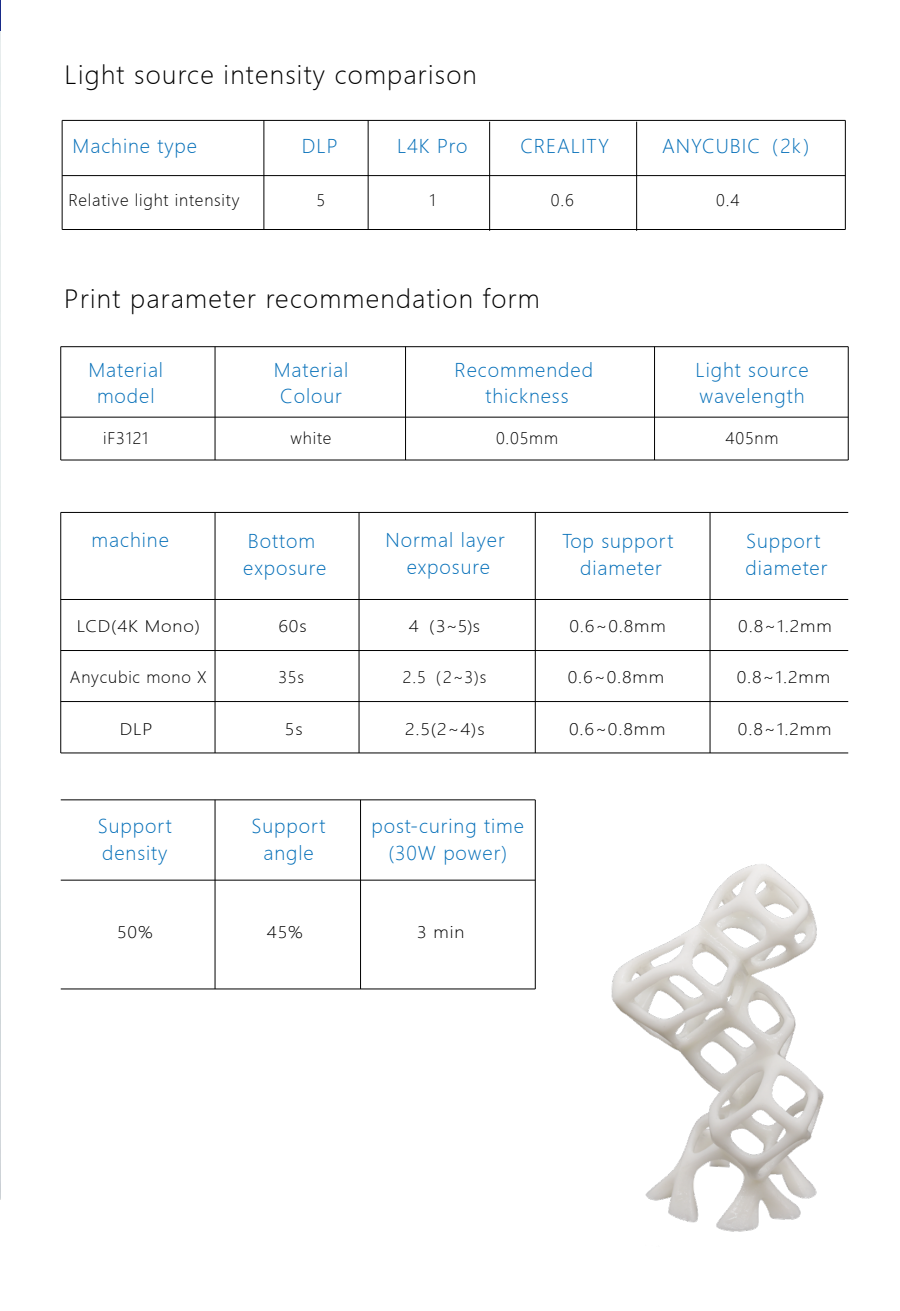
<style>
.page{position:relative;width:900px;height:1311px;background:#fff}
.page>*{position:absolute;margin:0;border:0;box-sizing:border-box;transform-origin:0 0}
.t1{font:300 24.75px "Microsoft Ya Hei";letter-spacing:.05em;color:#000}
.t2{font:300 18.75px/27px "Microsoft Ya Hei";letter-spacing:.05em;color:#036eb8;text-align:center}
.t3{font:300 15.75px "Microsoft Ya Hei";letter-spacing:.05em;color:#000;scale:1.1 1}
.t4{font:300 15.75px "Microsoft Ya Hei";letter-spacing:.05em;color:#000}
</style>
<div class="page">
<img style="left:0;top:31px;width:1px;height:1169px">
<hr style="left:0;top:0;width:1px;height:31px;background:#172a88">
<hr style="left:61px;top:346px;width:787px;height:1px;background:#000">
<hr style="left:61px;top:417px;width:787px;height:1px;background:#000">
<hr style="left:215px;top:347px;width:1px;height:113px;background:#000">
<hr style="left:405px;top:347px;width:1px;height:113px;background:#000">
<hr style="left:654px;top:347px;width:1px;height:113px;background:#000">
<hr style="left:62px;top:120px;width:783px;height:1px;background:#000">
<hr style="left:62px;top:175px;width:783px;height:1px;background:#000">
<hr style="left:62px;top:229px;width:783px;height:1px;background:#000">
<hr style="left:264px;top:120px;width:1px;height:109px;background:#000">
<hr style="left:368px;top:120px;width:1px;height:109px;background:#000">
<hr style="left:489px;top:122px;width:1px;height:109px;background:#000">
<hr style="left:636px;top:122px;width:1px;height:109px;background:#000">
<hr style="left:62px;top:120px;width:1px;height:109px;background:#000">
<hr style="left:845px;top:120px;width:1px;height:109px;background:#000">
<hr style="left:61px;top:460px;width:787px;height:1px;background:#000">
<hr style="left:61px;top:347px;width:1px;height:113px;background:#000">
<hr style="left:848px;top:347px;width:1px;height:113px;background:#000">
<img style="left:342px;top:819px;width:482px;height:413px">
<hr style="left:61px;top:512px;width:787px;height:1px;background:#000">
<hr style="left:61px;top:599px;width:787px;height:1px;background:#000">
<hr style="left:61px;top:650px;width:787px;height:1px;background:#000">
<hr style="left:61px;top:799px;width:474px;height:1px;background:#000">
<hr style="left:61px;top:879px;width:474px;height:1px;background:#000">
<hr style="left:215px;top:512px;width:1px;height:241px;background:#000">
<hr style="left:359px;top:512px;width:1px;height:241px;background:#000">
<hr style="left:535px;top:512px;width:1px;height:241px;background:#000">
<hr style="left:710px;top:512px;width:1px;height:241px;background:#000">
<hr style="left:215px;top:799px;width:1px;height:189px;background:#000">
<hr style="left:360px;top:799px;width:1px;height:189px;background:#000">
<hr style="left:61px;top:988px;width:474px;height:1px;background:#000">
<hr style="left:61px;top:701px;width:787px;height:1px;background:#000">
<hr style="left:61px;top:752px;width:787px;height:1px;background:#000">
<hr style="left:61px;top:512px;width:1px;height:241px;background:#000">
<hr style="left:535px;top:799px;width:1px;height:189px;background:#000">
<h1 class="t1" style="left:65px;top:59px;width:414px">Light source intensity comparison</h1>
<p class="t2" style="left:73px;top:132px;width:126px">Machine type</p>
<p class="t2" style="left:302px;top:132px;width:37px">DLP</p>
<p class="t2" style="left:397px;top:132px;width:72px">L4K Pro</p>
<p class="t2" style="left:520px;top:132px;width:90px">CREALITY</p>
<p class="t2" style="left:662px;top:132px;width:160px">ANYCUBIC（2k）</p>
<p class="t4" style="left:68px;top:190px;width:173px">Relative light intensity</p>
<p class="t4" style="left:317px;top:190px;width:10px">5</p>
<p class="t4" style="left:430px;top:190px;width:8px">1</p>
<p class="t4" style="left:551px;top:190px;width:24px">0.6</p>
<p class="t4" style="left:716px;top:190px;width:25px">0.4</p>
<h1 class="t1" style="left:64px;top:283px;width:477px">Print parameter recommendation form</h1>
<p class="t2" style="left:88px;top:357px;width:76px;line-height:25.5px">Material model</p>
<p class="t4" style="left:103px;top:428px;width:46px">iF3121</p>
<p class="t2" style="left:274px;top:357px;width:76px;line-height:25.5px">Material<br>Colour</p>
<p class="t4" style="left:291px;top:428px;width:42px">white</p>
<p class="t2" style="left:455px;top:357px;width:140px;line-height:25.5px">Recommended thickness</p>
<p class="t4" style="left:496px;top:428px;width:63px">0.05mm</p>
<p class="t2" style="left:696px;top:357px;width:115px;line-height:25.5px;text-align:left">Light source wavelength</p>
<p class="t4" style="left:726px;top:428px;width:54px">405nm</p>
<p class="t2" style="left:92px;top:526px;width:79px">machine</p>
<p class="t2" style="left:243px;top:527px;width:85px;text-align:left">Bottom exposure</p>
<p class="t2" style="left:385px;top:526px;width:121px">Normal layer exposure</p>
<p class="t2" style="left:562px;top:527px;width:113px">Top support diameter</p>
<p class="t2" style="left:746px;top:527px;width:83px;text-align:left">Support diameter</p>
<p class="t3" style="left:77px;top:615px;width:113px">LCD(4K Mono)</p>
<p class="t3" style="left:278px;top:615px;width:27px">60s</p>
<p class="t3" style="left:409px;top:615px;width:66px">4（3~5)s</p>
<p class="t3" style="left:569px;top:615px;width:89px">0.6~0.8mm</p>
<p class="t3" style="left:738px;top:615px;width:86px">0.8~1.2mm</p>
<p class="t4" style="left:70px;top:666px;width:138px">Anycubic mono X</p>
<p class="t4" style="left:278px;top:666px;width:27px">35s</p>
<p class="t4" style="left:403px;top:666px;width:85px">2.5（2~3)s</p>
<p class="t3" style="left:568px;top:666px;width:89px">0.6~0.8mm</p>
<p class="t3" style="left:737px;top:666px;width:86px">0.8~1.2mm</p>
<p class="t3" style="left:120px;top:718px;width:31px">DLP</p>
<p class="t3" style="left:285px;top:718px;width:18px">5s</p>
<p class="t3" style="left:405px;top:718px;width:74px">2.5(2~4)s</p>
<p class="t3" style="left:569px;top:718px;width:89px">0.6~0.8mm</p>
<p class="t3" style="left:738px;top:718px;width:86px">0.8~1.2mm</p>
<p class="t2" style="left:98px;top:812px;width:76px;text-align:left">Support density</p>
<p class="t2" style="left:251px;top:812px;width:76px">Support angle</p>
<p class="t2" style="left:372px;top:812px;width:154px">post-curing time (30W power)</p>
<p class="t3" style="left:117px;top:922px;width:34px">50%</p>
<p class="t3" style="left:267px;top:922px;width:34px">45%</p>
<p class="t3" style="left:417px;top:922px;width:44px">3 min</p>
</div>
